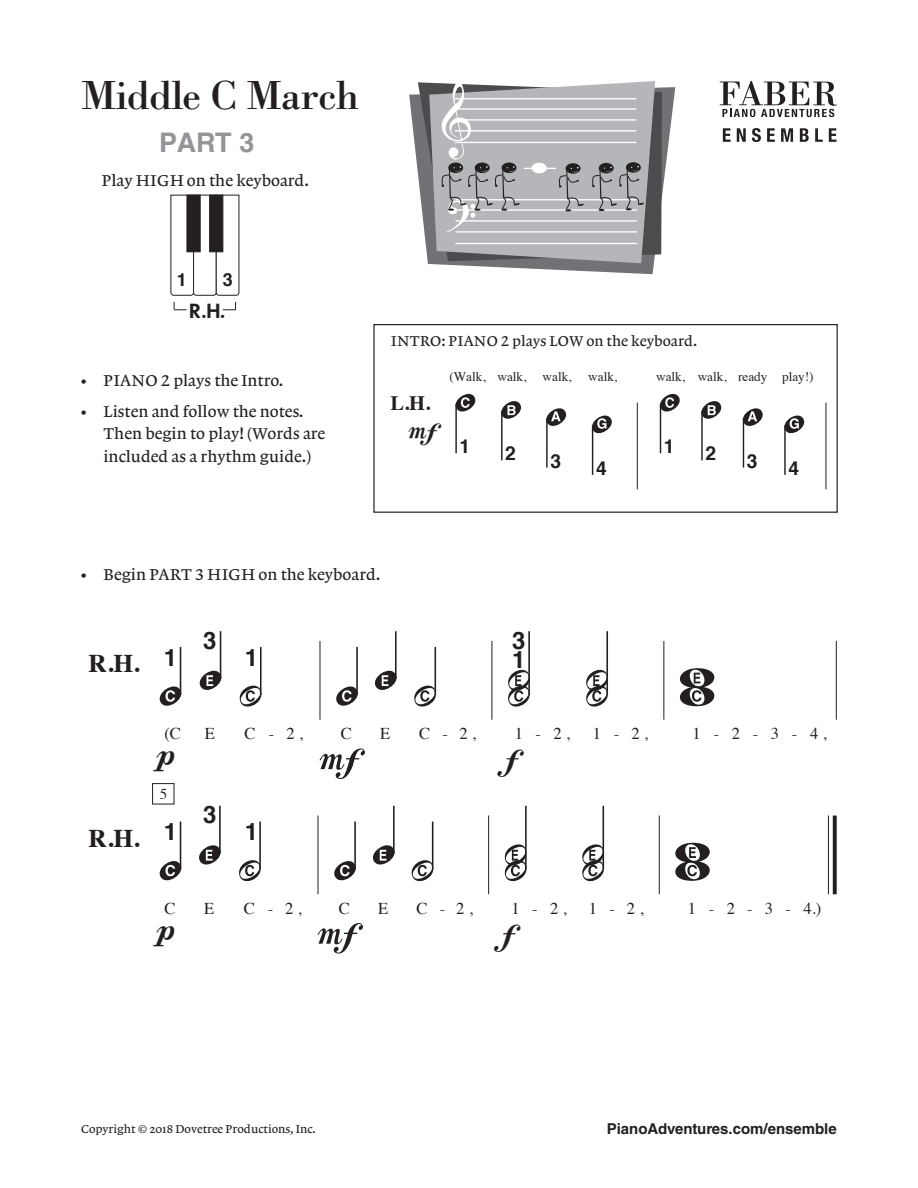
<style>
.page{position:relative;width:918px;height:1188px;background:#fff}
.page>*{position:absolute;margin:0;border:0;box-sizing:border-box;transform-origin:0 0}
.t1{font:76.2px "Note Names";letter-spacing:.23em;color:#231f20}
.t2{font:69.75px "Note Names";letter-spacing:.335em;color:#231f20}
.t3{font:52.5px "Grace Notes FLF";color:#231f20}
.t4{font:47.25px "Grace Notes FLF";color:#231f20}
.t5{font:42px "Bodoni BT";letter-spacing:-.02em;color:#231f20}
.t6{font:37.95px "Grace Notes FLF";color:#231f20}
.t7{font:700 27px "Helvetica LT Std";color:#939598}
.t8{font:700 25.5px "Times";color:#231f20}
.t9{font:700 24px "Helvetica";color:#231f20}
.t10{font:700 20.4px "Times";color:#231f20}
.t11{font:700 19.2px "Helvetica";color:#231f20}
.t12{font:600 18px "Futura";color:#231f20}
.t13{font:700 18px "Helvetica";color:#231f20}
.t14{font:16.5px/22.5px "Lexicon No 1 Roman A";color:#231f20}
.t15{font:16.5px "Times";color:#231f20}
.t16{font:15px "Lexicon No 1 Roman A";color:#231f20}
.t17{font:700 15px "Helvetica LT Std";color:#231f20}
.t18{font:15px "Times";color:#231f20}
.t19{font:13.2px "Times";color:#231f20}
.t20{font:12px "Lexicon No 1 Roman A";color:#231f20}
</style>
<div class="page">
<svg style="left:723px;top:128px;width:8px;height:14px"></svg>
<svg style="left:737px;top:128px;width:9px;height:14px"></svg>
<svg style="left:752px;top:128px;width:9px;height:14px"></svg>
<svg style="left:767px;top:128px;width:8px;height:14px"></svg>
<svg style="left:781px;top:128px;width:12px;height:14px"></svg>
<svg style="left:800px;top:128px;width:9px;height:14px"></svg>
<svg style="left:815px;top:128px;width:8px;height:14px"></svg>
<svg style="left:829px;top:128px;width:8px;height:14px"></svg>
<svg style="left:720px;top:81px;width:117px;height:36px"></svg>
<svg style="left:409px;top:87px;width:266px;height:187px"></svg>
<svg style="left:418px;top:82px;width:244px;height:179px;background:#78797a"></svg>
<svg style="left:429px;top:81px;width:226px;height:182px;background:#afafb3"></svg>
<svg style="left:171px;top:195px;width:68px;height:101px"></svg>
<div style="left:187px;top:195px;width:13px;height:57px;background:#231f20"></div>
<div style="left:210px;top:195px;width:13px;height:57px;background:#231f20"></div>
<svg style="left:174px;top:302px;width:13px;height:8px"></svg>
<svg style="left:223px;top:302px;width:13px;height:8px"></svg>
<hr style="left:320px;top:641px;width:1px;height:79px;background:#231f20">
<hr style="left:492px;top:641px;width:1px;height:79px;background:#231f20">
<hr style="left:663px;top:641px;width:1px;height:79px;background:#231f20">
<hr style="left:836px;top:641px;width:1px;height:79px;background:#231f20">
<hr style="left:180px;top:647px;width:1px;height:48px;background:#231f20">
<hr style="left:220px;top:631px;width:1px;height:48px;background:#231f20">
<hr style="left:260px;top:647px;width:2px;height:48px;background:#231f20">
<hr style="left:356px;top:647px;width:2px;height:48px;background:#231f20">
<hr style="left:395px;top:631px;width:2px;height:48px;background:#231f20">
<hr style="left:435px;top:647px;width:1px;height:48px;background:#231f20">
<hr style="left:528px;top:631px;width:2px;height:64px;background:#231f20">
<hr style="left:606px;top:631px;width:2px;height:64px;background:#231f20">
<hr style="left:318px;top:816px;width:1px;height:78px;background:#231f20">
<hr style="left:488px;top:816px;width:1px;height:78px;background:#231f20">
<hr style="left:659px;top:816px;width:1px;height:78px;background:#231f20">
<svg style="left:833px;top:816px;width:4px;height:78px"></svg>
<hr style="left:828px;top:816px;width:1px;height:78px;background:#231f20">
<hr style="left:180px;top:822px;width:1px;height:47px;background:#231f20">
<hr style="left:219px;top:806px;width:2px;height:48px;background:#231f20">
<hr style="left:259px;top:822px;width:2px;height:47px;background:#231f20">
<hr style="left:354px;top:822px;width:2px;height:47px;background:#231f20">
<hr style="left:393px;top:806px;width:2px;height:48px;background:#231f20">
<hr style="left:432px;top:822px;width:1px;height:47px;background:#231f20">
<hr style="left:525px;top:806px;width:2px;height:63px;background:#231f20">
<hr style="left:603px;top:806px;width:1px;height:63px;background:#231f20">
<div style="left:152px;top:783px;width:23px;height:22px;border:1px solid #231f20"></div>
<div style="left:373px;top:324px;width:465px;height:189px;border:1px solid #231f20"></div>
<hr style="left:637px;top:403px;width:1px;height:86px;background:#231f20">
<hr style="left:826px;top:403px;width:1px;height:86px;background:#231f20">
<hr style="left:455px;top:404px;width:2px;height:49px;background:#231f20">
<hr style="left:501px;top:411px;width:2px;height:49px;background:#231f20">
<hr style="left:546px;top:418px;width:2px;height:50px;background:#231f20">
<hr style="left:592px;top:426px;width:1px;height:49px;background:#231f20">
<hr style="left:660px;top:404px;width:1px;height:49px;background:#231f20">
<hr style="left:701px;top:411px;width:2px;height:49px;background:#231f20">
<hr style="left:743px;top:418px;width:1px;height:50px;background:#231f20">
<hr style="left:784px;top:426px;width:2px;height:49px;background:#231f20">
<h3 class="t5" style="left:82px;top:69px;width:279px">Middle C March</h3>
<h3 class="t7" style="left:159px;top:126px;width:97px">PART 3</h3>
<p class="t14" style="left:102px;top:169px;width:209px">Play HIGH on the keyboard.</p>
<p class="t13" style="left:177px;top:265px;width:12px">1</p>
<p class="t13" style="left:223px;top:265px;width:12px">3</p>
<p class="t12" style="left:190px;top:298px;width:37px">R.H.</p>
<p class="t14" style="left:81px;top:370px;width:204px">• PIANO 2 plays the Intro.</p>
<p class="t14" style="left:103px;top:400px;width:223px;text-indent:-22px">• Listen and follow the notes.<br>Then begin to play! (Words are included as a rhythm guide.)</p>
<p class="t16" style="left:391px;top:332px;width:308px">INTRO: PIANO 2 plays LOW on the keyboard.</p>
<p class="t10" style="left:390px;top:383px;width:41px">L.H.</p>
<h3 class="t6" style="left:409px;top:404px;width:34px">F</h3>
<p class="t19" style="left:449px;top:364px;width:124px">(Walk, walk, walk,</p>
<p class="t19" style="left:588px;top:364px;width:31px">walk,</p>
<h2 class="t2" style="left:455px;top:349px;width:158px">cbag</h2>
<p class="t11" style="left:460px;top:431px;width:12px">1</p>
<p class="t11" style="left:505px;top:438px;width:12px">2</p>
<p class="t11" style="left:550px;top:445px;width:12px">3</p>
<p class="t11" style="left:596px;top:453px;width:12px">4</p>
<p class="t19" style="left:656px;top:364px;width:159px">walk, walk, ready play!)</p>
<h2 class="t2" style="left:660px;top:349px;width:146px">cbag</h2>
<p class="t11" style="left:705px;top:438px;width:12px">2</p>
<p class="t11" style="left:664px;top:431px;width:12px">1</p>
<p class="t11" style="left:747px;top:445px;width:12px">3</p>
<p class="t11" style="left:788px;top:453px;width:12px">4</p>
<p class="t14" style="left:81px;top:563px;width:301px">• Begin PART 3 HIGH on the keyboard.</p>
<h3 class="t8" style="left:89px;top:639px;width:52px">R.H.</h3>
<h3 class="t8" style="left:89px;top:814px;width:52px">R.H.</h3>
<h3 class="t9" style="left:203px;top:621px;width:15px">3</h3>
<h3 class="t9" style="left:512px;top:621px;width:15px">3</h3>
<h3 class="t9" style="left:164px;top:638px;width:15px">1</h3>
<h3 class="t9" style="left:245px;top:638px;width:15px">1</h3>
<h3 class="t9" style="left:512px;top:640px;width:15px">1</h3>
<h1 class="t1" style="left:508px;top:617px;width:102px">EC EC</h1>
<h3 class="t4" style="left:497px;top:726px;width:28px">f</h3>
<h1 class="t1" style="left:159px;top:625px;width:104px">ceC</h1>
<h1 class="t1" style="left:336px;top:625px;width:102px">ceC</h1>
<h3 class="t3" style="left:320px;top:721px;width:46px">F</h3>
<p class="t15" style="left:164px;top:718px;width:18px">(C</p>
<p class="t15" style="left:205px;top:718px;width:12px">E</p>
<p class="t15" style="left:245px;top:718px;width:60px">C-2 ,</p>
<p class="t15" style="left:341px;top:718px;width:13px">C</p>
<p class="t15" style="left:380px;top:718px;width:12px">E</p>
<p class="t15" style="left:419px;top:718px;width:59px">C-2 ,</p>
<p class="t15" style="left:515px;top:718px;width:57px">1-2 ,</p>
<p class="t15" style="left:593px;top:718px;width:57px">1-2 ,</p>
<h3 class="t4" style="left:154px;top:722px;width:22px">p</h3>
<p class="t18" style="left:160px;top:780px;width:9px">5</p>
<h3 class="t9" style="left:203px;top:795px;width:15px">3</h3>
<h3 class="t9" style="left:164px;top:812px;width:15px">1</h3>
<h3 class="t9" style="left:245px;top:812px;width:15px">1</h3>
<h1 class="t1" style="left:159px;top:800px;width:103px">ceC</h1>
<p class="t15" style="left:164px;top:893px;width:13px">C</p>
<p class="t15" style="left:204px;top:893px;width:12px">E</p>
<p class="t15" style="left:244px;top:893px;width:59px">C-2 ,</p>
<h3 class="t4" style="left:154px;top:897px;width:22px">p</h3>
<h1 class="t1" style="left:334px;top:800px;width:101px">ceC</h1>
<h3 class="t3" style="left:318px;top:896px;width:46px">F</h3>
<p class="t15" style="left:339px;top:893px;width:13px">C</p>
<p class="t15" style="left:378px;top:893px;width:12px">E</p>
<p class="t15" style="left:416px;top:893px;width:58px">C-2 ,</p>
<h1 class="t1" style="left:505px;top:792px;width:101px">EC EC</h1>
<h3 class="t4" style="left:494px;top:901px;width:28px">f</h3>
<p class="t15" style="left:511px;top:893px;width:57px">1-2 ,</p>
<p class="t15" style="left:589px;top:893px;width:56px">1-2 ,</p>
<h1 class="t1" style="left:680px;top:616px;width:40px">´Ç</h1>
<p class="t15" style="left:693px;top:718px;width:135px">1-2-3-4 ,</p>
<h1 class="t1" style="left:675px;top:791px;width:40px">´Ç</h1>
<p class="t15" style="left:688px;top:893px;width:135px">1-2-3-4.)</p>
<p class="t20" style="left:81px;top:1122px;width:236px">Copyright © 2018 Dovetree Productions, Inc.</p>
<p class="t17" style="left:607px;top:1119px;width:232px">PianoAdventures.com/ensemble</p>
</div>
